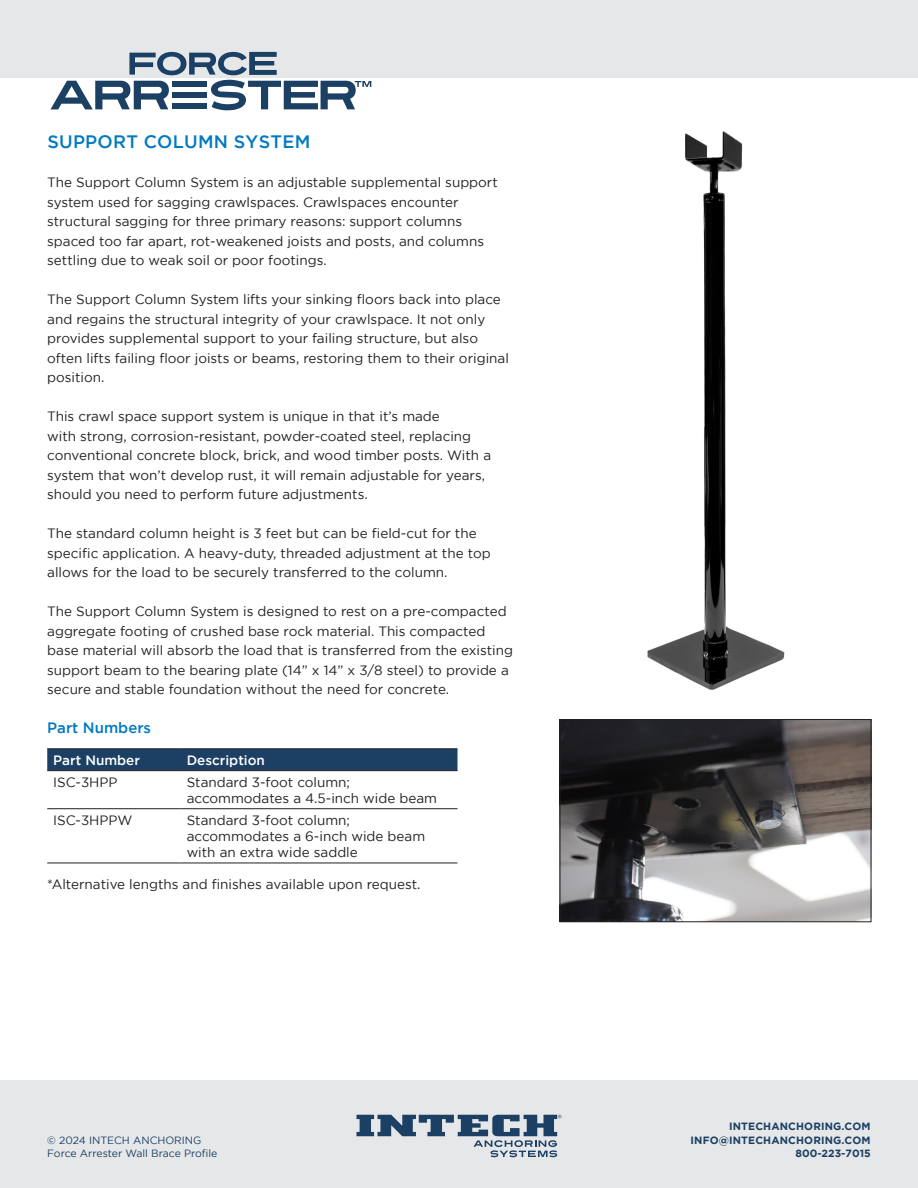
<style>
.page{position:relative;width:918px;height:1188px;background:#fff}
.page>*{position:absolute;margin:0;border:0;box-sizing:border-box;transform-origin:0 0}
.t1{font:500 18px "Gotham";letter-spacing:.015em;color:#0079c2}
.t2{font:500 15px "Gotham";color:#0079c2}
.t3{font:13.5px/19.5px "Gotham";color:#231f20}
.t4{font:500 13.5px "Gotham";color:#fff}
.t5{font:700 10.5px "Gotham";letter-spacing:.015em;color:#1b4064}
.t6{font:10.5px "Gotham";color:#1b4064}
</style>
<div class="page">
<div style="left:0;top:0;width:918px;height:78px;background:#e6e7e9"></div>
<div style="left:0;top:1080px;width:918px;height:108px;background:#e6e7e9"></div>
<svg style="left:357px;top:1115px;width:204px;height:42px"></svg>
<div style="left:47px;top:749px;width:411px;height:22px;background:#1b4064"></div>
<hr style="left:47px;top:749px;width:134px;height:1px;background:#231f20">
<hr style="left:181px;top:749px;width:276px;height:1px;background:#231f20">
<hr style="left:47px;top:770px;width:134px;height:1px;background:#231f20">
<hr style="left:181px;top:770px;width:276px;height:1px;background:#231f20">
<hr style="left:47px;top:808px;width:134px;height:1px;background:#231f20">
<hr style="left:181px;top:808px;width:276px;height:1px;background:#231f20">
<hr style="left:47px;top:863px;width:134px;height:1px;background:#231f20">
<hr style="left:181px;top:863px;width:276px;height:1px;background:#231f20">
<img style="left:647px;top:131px;width:138px;height:559px">
<img style="left:562px;top:721px;width:307px;height:199px">
<div style="left:560px;top:719px;width:311px;height:203px;border:1px solid #231f20"></div>
<svg style="left:50px;top:52px;width:321px;height:58px"></svg>
<p class="t1" style="left:47px;top:132px;width:264px">SUPPORT COLUMN SYSTEM</p>
<p class="t3" style="left:47px;top:172px;width:452px">The Support Column System is an adjustable supplemental support system used for sagging crawlspaces. Crawlspaces encounter structural sagging for three primary reasons: support columns spaced too far apart, rot-weakened joists and posts, and columns settling due to weak soil or poor footings.</p>
<p class="t3" style="left:47px;top:289px;width:463px">The Support Column System lifts your sinking floors back into place and regains the structural integrity of your crawlspace. It not only provides supplemental support to your failing structure, but also often lifts failing floor joists or beams, restoring them to their original position.</p>
<p class="t3" style="left:47px;top:406px;width:445px">This crawl space support system is unique in that it’s made<br>with strong, corrosion-resistant, powder-coated steel, replacing conventional concrete block, brick, and wood timber posts. With a system that won’t develop rust, it will remain adjustable for years, should you need to perform future adjustments.</p>
<p class="t3" style="left:47px;top:523px;width:445px">The standard column height is 3 feet but can be field-cut for the specific application. A heavy-duty, threaded adjustment at the top allows for the load to be securely transferred to the column.</p>
<p class="t3" style="left:47px;top:601px;width:467px">The Support Column System is designed to rest on a pre-compacted aggregate footing of crushed base rock material. This compacted base material will absorb the load that is transferred from the existing support beam to the bearing plate (14” x 14” x 3/8 steel) to provide a secure and stable foundation without the need for concrete.</p>
<p class="t2" style="left:47px;top:719px;width:105px">Part Numbers</p>
<p class="t4" style="left:53px;top:752px;width:88px">Part Number</p>
<p class="t4" style="left:187px;top:752px;width:80px">Description</p>
<p class="t3" style="left:53px;top:772px;width:66px">ISC-3HPP</p>
<p class="t3" style="left:187px;top:773px;width:252px;line-height:16.2px">Standard 3-foot column; accommodates a 4.5-inch wide beam</p>
<p class="t3" style="left:53px;top:810px;width:81px">ISC-3HPPW</p>
<p class="t3" style="left:187px;top:811px;width:240px;line-height:16.2px">Standard 3-foot column; accommodates a 6-inch wide beam with an extra wide saddle</p>
<p class="t3" style="left:47px;top:874px;width:375px">*Alternative lengths and finishes available upon request.</p>
<p class="t6" style="left:47px;top:1134px;width:156px">© 2024 INTECH ANCHORING</p>
<p class="t6" style="left:47px;top:1148px;width:172px">Force Arrester Wall Brace Profile</p>
<p class="t5" style="left:729px;top:1120px;width:143px">INTECHANCHORING.COM</p>
<p class="t5" style="left:691px;top:1134px;width:182px">INFO@INTECHANCHORING.COM</p>
<p class="t5" style="left:795px;top:1147px;width:77px">800-223-7015</p>
</div>
